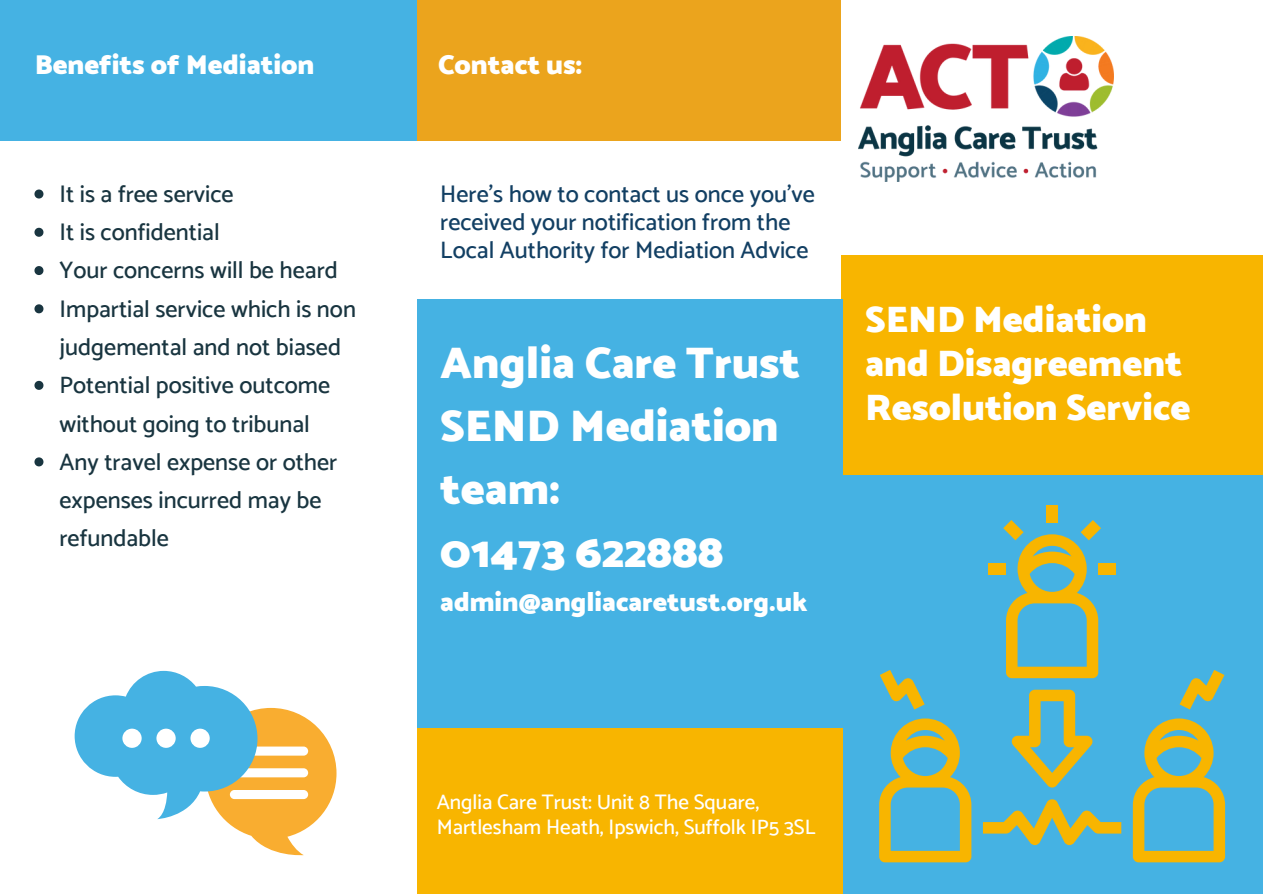
<style>
.page{position:relative;width:1263px;height:894px;background:#fff}
.page>*{position:absolute;margin:0;border:0;box-sizing:border-box;transform-origin:0 0}
.t1{font:900 45px/63px "Catamaran";color:#fff}
.t2{font:900 37.5px/43.8px "Catamaran";color:#fff}
.t3{font:900 27.75px "Catamaran";color:#fff}
.t4{font:900 27px "Catamaran";color:#fff}
.t5{font:500 24px/38.2px "Catamaran";color:#193540}
.t6{font:500 24px/28px "Catamaran";color:#123f63}
.t7{font:500 21px/24.8px "Catamaran";color:#fff}
</style>
<div class="page">
<div style="left:841px;top:255px;width:422px;height:220px;background:#f8b500"></div>
<img style="left:858px;top:37px;width:256px;height:145px">
<div style="left:841px;top:475px;width:422px;height:418px;background:#45b2e3"></div>
<div style="left:416px;top:0;width:425px;height:141px;background:#eba41d"></div>
<div style="left:417px;top:299px;width:425px;height:429px;background:#45b2e3"></div>
<div style="left:417px;top:728px;width:425px;height:165px;background:#f8b500"></div>
<svg style="left:1133px;top:718px;width:92px;height:144px"></svg>
<svg style="left:879px;top:718px;width:92px;height:144px"></svg>
<svg style="left:1179px;top:670px;width:45px;height:39px"></svg>
<svg style="left:880px;top:670px;width:45px;height:39px"></svg>
<div style="left:1046px;top:505px;width:12px;height:17px;background:#f8b500"></div>
<div style="left:1098px;top:563px;width:17px;height:11px;background:#f8b500"></div>
<div style="left:989px;top:563px;width:17px;height:11px;background:#f8b500"></div>
<svg style="left:1003px;top:520px;width:98px;height:158px"></svg>
<svg style="left:1011px;top:689px;width:82px;height:98px"></svg>
<svg style="left:983px;top:799px;width:138px;height:46px"></svg>
<div style="left:0;top:0;width:417px;height:141px;background:#45b2e3"></div>
<svg style="left:34px;top:189px;width:9px;height:9px"></svg>
<svg style="left:34px;top:228px;width:9px;height:9px"></svg>
<svg style="left:34px;top:266px;width:9px;height:9px"></svg>
<svg style="left:34px;top:304px;width:9px;height:9px"></svg>
<svg style="left:34px;top:381px;width:9px;height:9px"></svg>
<svg style="left:34px;top:457px;width:9px;height:9px"></svg>
<svg style="left:75px;top:670px;width:261px;height:186px"></svg>
<div style="left:122px;top:728px;width:20px;height:19px;background:#fff;border-radius:50%"></div>
<div style="left:156px;top:728px;width:20px;height:19px;background:#fff;border-radius:50%"></div>
<div style="left:190px;top:728px;width:20px;height:19px;background:#fff;border-radius:50%"></div>
<p class="t3" style="left:35px;top:43px;width:281px">Benefits of Mediation</p>
<p class="t5" style="left:60px;top:174px;width:176px">It is a free service</p>
<p class="t5" style="left:60px;top:213px;width:162px">It is confidential</p>
<p class="t5" style="left:60px;top:251px;width:280px">Your concerns will be heard</p>
<p class="t5" style="left:60px;top:289px;width:298px">Impartial service which is non judgemental and not biased</p>
<p class="t5" style="left:60px;top:366px;width:272px">Potential positive outcome without going to tribunal</p>
<p class="t5" style="left:60px;top:442px;width:279px">Any travel expense or other expenses incurred may be refundable</p>
<p class="t3" style="left:438px;top:43px;width:146px">Contact us:</p>
<p class="t6" style="left:440px;top:180px;width:376px">Here's how to contact us once you've received your notification from the<br>Local Authority for Mediation Advice</p>
<p class="t1" style="left:440px;top:332px;width:361px">Anglia Care Trust<br>SEND Mediation team:</p>
<p class="t1" style="left:440px;top:521px;width:285px">01473 622888</p>
<p class="t4" style="left:440px;top:580px;width:369px">admin@angliacaretust.org.uk</p>
<p class="t2" style="left:865px;top:298px;width:283px">SEND Mediation</p>
<p class="t2" style="left:865px;top:342px;width:327px">and Disagreement<br>Resolution Service</p>
<p class="t7" style="left:437px;top:789px;width:380px">Anglia Care Trust: Unit 8 The Square,<br>Martlesham Heath, Ipswich, Suffolk IP5 3SL</p>
</div>
